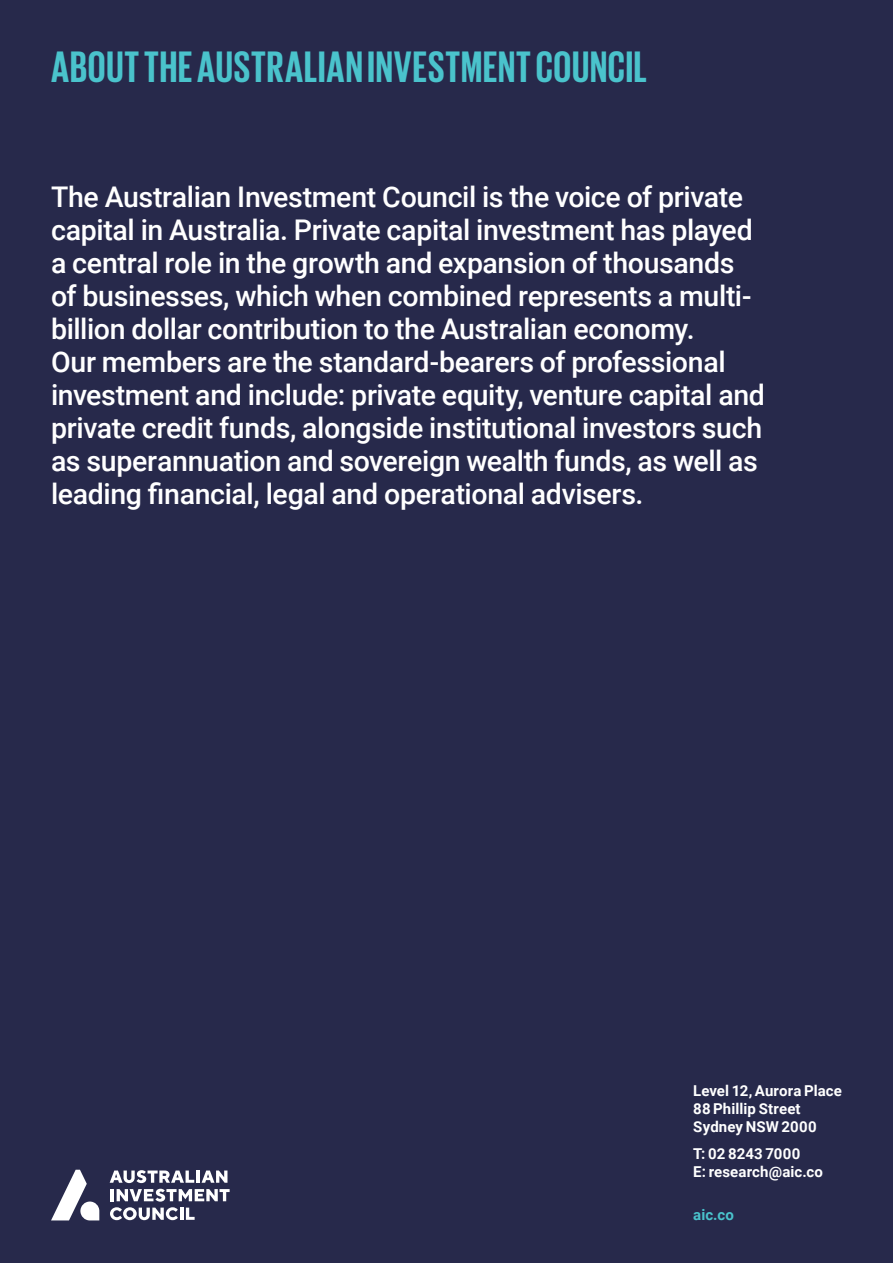
<style>
.page{position:relative;width:893px;height:1263px;background:#27294b}
.page>*{position:absolute;margin:0;border:0;box-sizing:border-box;transform-origin:0 0}
.t1{font:700 45px "Giorgio Sans";letter-spacing:.02em;color:#4ac3cc}
.t2{font:500 28.5px/33px "Roboto";letter-spacing:-.015em;color:#fff}
.t3{font:700 15px/18px "Roboto";letter-spacing:.005em;color:#fff}
.t4{font:700 15px "Roboto";color:#4ac3cc}
</style>
<div class="page">
<hr style="left:196px;top:1170px;width:4px;height:13px;background:#fff">
<svg style="left:202px;top:1170px;width:25px;height:13px"></svg>
<svg style="left:51px;top:1170px;width:48px;height:50px"></svg>
<svg style="left:111px;top:1189px;width:119px;height:12px"></svg>
<svg style="left:110px;top:1207px;width:85px;height:13px"></svg>
<svg style="left:110px;top:1170px;width:84px;height:13px"></svg>
<h1 class="t1" style="left:51px;top:44px;width:597px">ABOUT THE AUSTRALIAN INVESTMENT COUNCIL</h1>
<p class="t2" style="left:51px;top:180px;width:715px">The Australian Investment Council is the voice of private capital in Australia. Private capital investment has played a central role in the growth and expansion of thousands of businesses, which when combined represents a multi&shy;billion dollar contribution to the Australian economy.<br>Our members are the standard-bearers of professional investment and include: private equity, venture capital and private credit funds, alongside institutional investors such as superannuation and sovereign wealth funds, as well as leading financial, legal and operational advisers.</p>
<p class="t3" style="left:693px;top:1081px;width:150px">Level 12, Aurora Place<br>88 Phillip Street<br>Sydney NSW 2000</p>
<p class="t3" style="left:693px;top:1144px;width:131px">T: 02 8243 7000<br>E: research@aic.co</p>
<p class="t4" style="left:693px;top:1204px;width:42px">aic.co</p>
</div>
